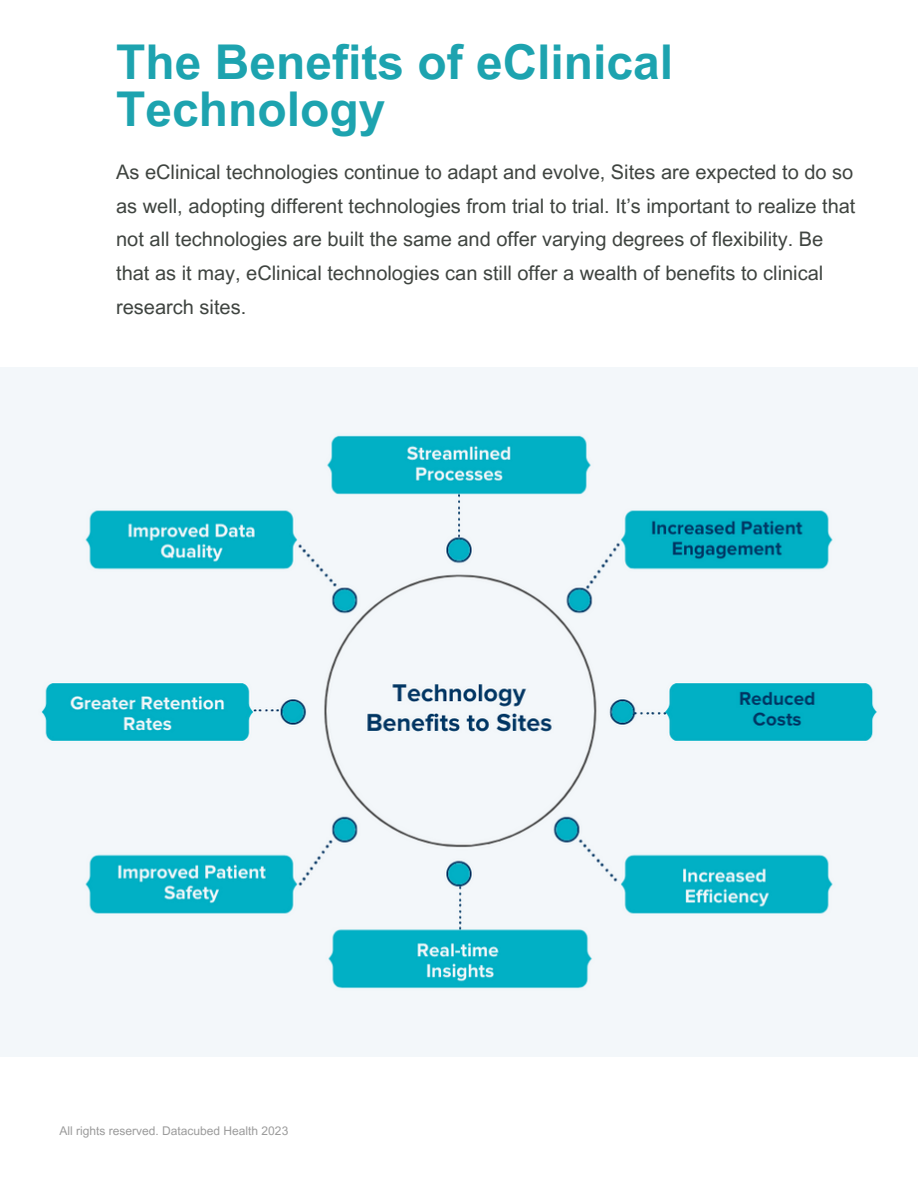
<style>
.page{position:relative;width:918px;height:1188px;background:#fff}
.page>*{position:absolute;margin:0;border:0;box-sizing:border-box;transform-origin:0 0}
.t1{font:700 48px/46.2px "Arial MT Pro";color:#1da3af}
.t2{font:19.95px/33.8px "Arial MT Pro";color:#3f4440}
.t3{font:12px "Arial MT Pro";color:#9b9b9b}
</style>
<div class="page">
<img style="left:0;top:368px;width:918px;height:688px">
<h1 class="t1" style="left:116px;top:45px;width:559px">The Benefits of eClinical<br>Technology</h1>
<p class="t2" style="left:116px;top:157px;width:741px">As eClinical technologies continue to adapt and evolve, Sites are expected to do so as well, adopting different technologies from trial to trial. It’s important to realize that not all technologies are built the same and offer varying degrees of flexibility. Be that as it may, eClinical technologies can still offer a wealth of benefits to clinical research sites.</p>
<p class="t3" style="left:60px;top:1127px;width:230px">All rights reserved. Datacubed Health 2023</p>
</div>
